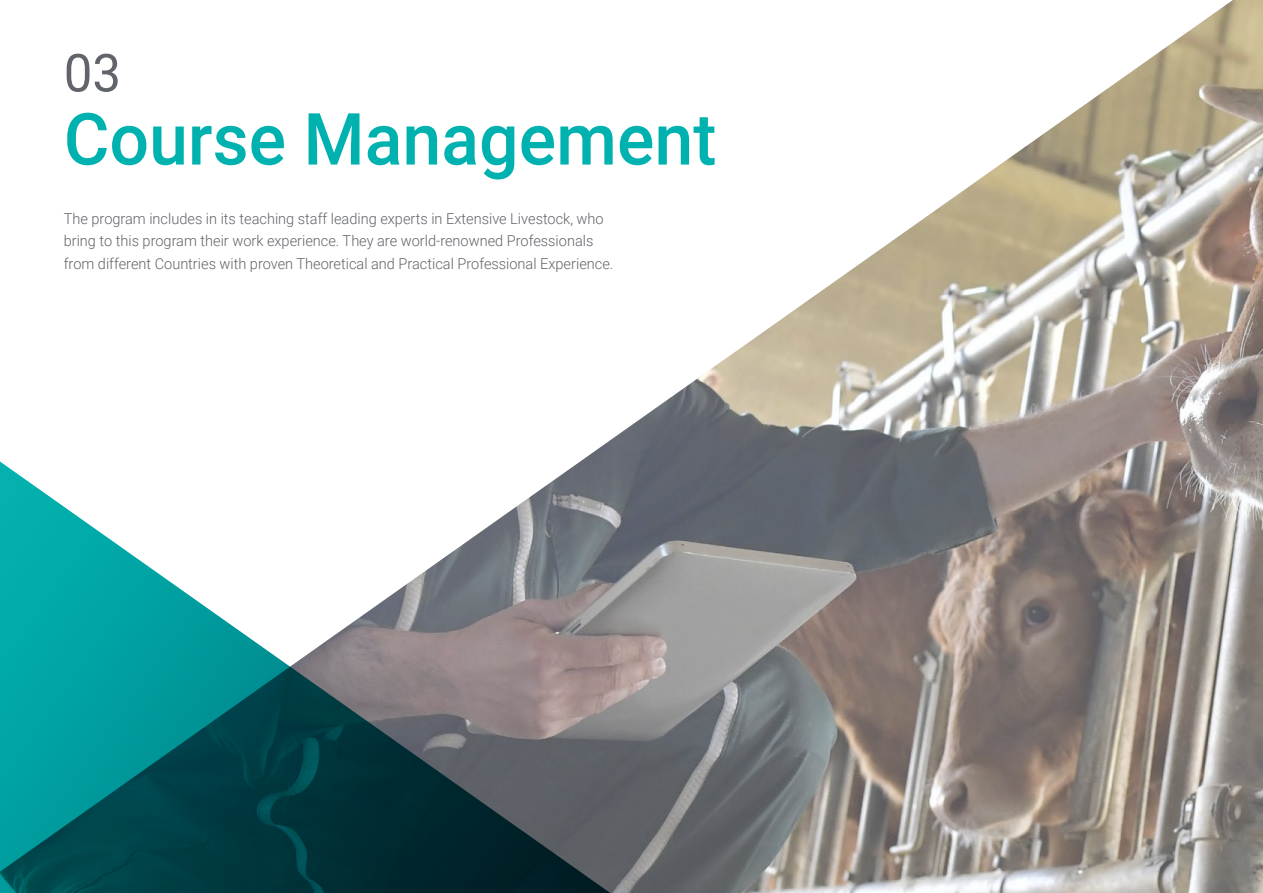
<style>
.page{position:relative;width:1263px;height:893px;background:#fff}
.page>*{position:absolute;margin:0;border:0;box-sizing:border-box;transform-origin:0 0}
.t1{font:500 72px "Roboto";color:#00b2af}
.t2{font:52.5px "Roboto";color:#61646a}
.t3{font:300 15px/22.5px "Roboto";color:#61646a}
</style>
<div class="page">
<img style="left:602px;top:0;width:661px;height:893px">
<svg style="left:0;top:446px;width:640px;height:447px"></svg>
<h2 class="t2" style="left:64px;top:36px;width:59px">03</h2>
<h1 class="t1" style="left:64px;top:89px;width:654px">Course Management</h1>
<p class="t3" style="left:64px;top:207px;width:551px">The program includes in its teaching staff leading experts in Extensive Livestock, who bring to this program their work experience. They are world-renowned Professionals from different Countries with proven Theoretical and Practical Professional Experience.</p>
</div>
